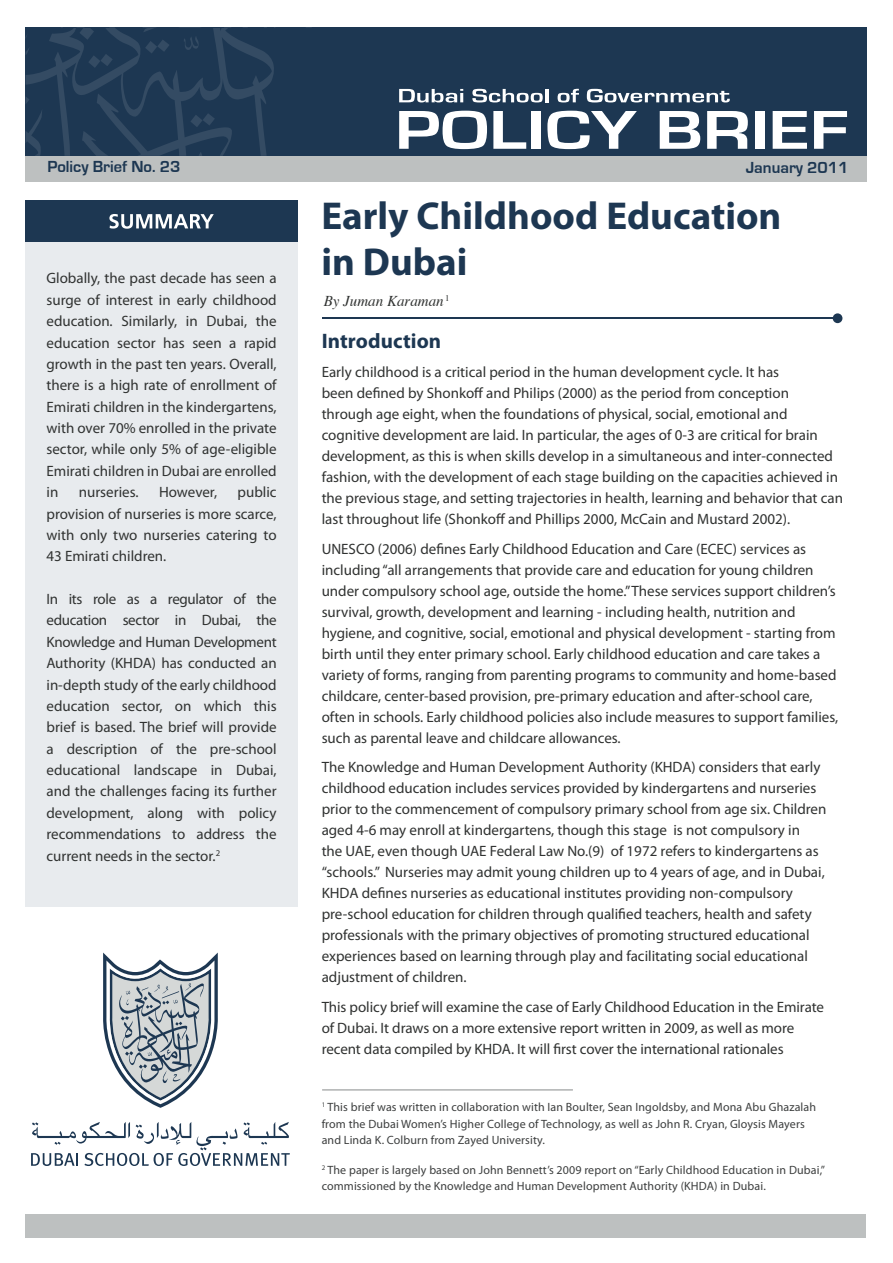
<style>
.page{position:relative;width:893px;height:1263px;background:#fff}
.page>*{position:absolute;margin:0;border:0;box-sizing:border-box;transform-origin:0 0}
.t1{font:700 39px/45.8px "Myriad Pro";color:#1d3752}
.t2{font:700 21px "Myriad Pro";letter-spacing:.005em;color:#1d3752}
.t3{font:700 16.5px "Eurostile";color:#1d3752}
.t4{font:15px/21px "Myriad Pro";color:#303231}
.t5{font:italic 15px "Times";color:#303231}
.t6{font:12px/16.5px "Myriad Pro";letter-spacing:.01em;color:#3d3f3f}
</style>
<div class="page">
<div style="left:26px;top:1214px;width:840px;height:23px;background:#bdc0c0"></div>
<div style="left:26px;top:28px;width:841px;height:153px;background:#1d3752"></div>
<svg style="left:26px;top:27px;width:288px;height:129px"></svg>
<svg style="left:399px;top:89px;width:64px;height:13px"></svg>
<svg style="left:472px;top:89px;width:76px;height:13px"></svg>
<svg style="left:558px;top:89px;width:21px;height:13px"></svg>
<svg style="left:587px;top:89px;width:143px;height:13px"></svg>
<svg style="left:399px;top:111px;width:88px;height:38px"></svg>
<svg style="left:493px;top:111px;width:33px;height:38px"></svg>
<div style="left:531px;top:111px;width:9px;height:38px;background:#fff"></div>
<svg style="left:547px;top:111px;width:90px;height:38px"></svg>
<svg style="left:660px;top:111px;width:40px;height:38px"></svg>
<svg style="left:707px;top:111px;width:41px;height:38px"></svg>
<div style="left:755px;top:111px;width:10px;height:38px;background:#fff"></div>
<svg style="left:773px;top:111px;width:34px;height:38px"></svg>
<svg style="left:814px;top:111px;width:33px;height:38px"></svg>
<div style="left:26px;top:156px;width:841px;height:25px;background:#bdc0c0"></div>
<div style="left:26px;top:212px;width:272px;height:695px;background:#e8ebee"></div>
<div style="left:26px;top:200px;width:272px;height:41px;background:#1d3752"></div>
<svg style="left:109px;top:214px;width:105px;height:15px"></svg>
<div style="left:833px;top:313px;width:9px;height:10px;background:#1d3752;border-radius:50%"></div>
<hr style="left:322px;top:317px;width:516px;height:2px;background:#1d3752">
<svg style="left:103px;top:952px;width:115px;height:156px"></svg>
<svg style="left:31px;top:1122px;width:259px;height:44px"></svg>
<hr style="left:322px;top:1089px;width:251px;height:1px;background:#888a8a">
<p class="t3" style="left:47px;top:157px;width:135px">Policy Brief No. 23</p>
<p class="t3" style="left:746px;top:158px;width:104px">January 2011</p>
<p class="t4" style="left:46px;top:267px;width:232px;text-align:justify">Globally, the past decade has seen a surge of interest in early childhood education. Similarly, in Dubai, the education sector has seen a rapid growth in the past ten years. Overall, there is a high rate of enrollment of Emirati children in the kindergartens, with over 70% enrolled in the private sector, while only 5% of age-eligible Emirati children in Dubai are enrolled in</p>
<p class="t4" style="left:46px;top:481px;width:232px;text-align:justify;text-indent:191px">public provision of nurseries is more scarce, with only two nurseries catering to 43 Emirati children.</p>
<p class="t4" style="left:46px;top:588px;width:232px;text-align:justify">In its role as a regulator of the education sector in Dubai, the Knowledge and Human Development Authority (KHDA) has conducted an in-depth study of the early childhood education sector, on which this brief is based. The brief will provide a description of the pre-school educational landscape in Dubai, and the challenges facing its further development, along with policy recommendations to address the current needs in the sector.<sup>2</sup></p>
<p class="t4" style="left:79px;top:481px;width:61px">nurseries.</p>
<p class="t4" style="left:159px;top:481px;width:60px">However,</p>
<h1 class="t1" style="left:321px;top:192px;width:461px">Early Childhood Education in Dubai</h1>
<p class="t5" style="left:324px;top:288px;width:128px">By Juman Karaman <sup>1</sup></p>
<h2 class="t2" style="left:322px;top:327px;width:121px">Introduction</h2>
<p class="t4" style="left:322px;top:362px;width:523px">Early childhood is a critical period in the human development cycle. It has<br>been defined by Shonkoff and Philips (2000) as the period from conception through age eight, when the foundations of physical, social, emotional and cognitive development are laid. In particular, the ages of 0-3 are critical for brain development, as this is when skills develop in a simultaneous and inter-connected fashion, with the development of each stage building on the capacities achieved in the previous stage, and setting trajectories in health, learning and behavior that can last throughout life (Shonkoff and Phillips 2000, McCain and Mustard 2002).</p>
<p class="t4" style="left:322px;top:538px;width:518px">UNESCO (2006) defines Early Childhood Education and Care (ECEC) services as including “all arrangements that provide care and education for young children under compulsory school age, outside the home.” These services support children’s survival, growth, development and learning - including health, nutrition and hygiene, and cognitive, social, emotional and physical development - starting from birth until they enter primary school. Early childhood education and care takes a variety of forms, ranging from parenting programs to community and home-based childcare, center-based provision, pre-primary education and after-school care, often in schools. Early childhood policies also include measures to support families, such as parental leave and childcare allowances.</p>
<p class="t4" style="left:322px;top:757px;width:506px">The Knowledge and Human Development Authority (KHDA) considers that early childhood education includes services provided by kindergartens and nurseries prior to the commencement of compulsory primary school from age six. Children aged 4-6 may enroll at kindergartens, though this stage is not compulsory in<br>the UAE, even though UAE Federal Law No.(9) of 1972 refers to kindergartens as “schools.” Nurseries may admit young children up to 4 years of age, and in Dubai, KHDA defines nurseries as educational institutes providing non-compulsory pre-school education for children through qualified teachers, health and safety professionals with the primary objectives of promoting structured educational experiences based on learning through play and facilitating social educational adjustment of children.</p>
<p class="t4" style="left:322px;top:996px;width:504px">This policy brief will examine the case of Early Childhood Education in the Emirate of Dubai. It draws on a more extensive report written in 2009, as well as more recent data compiled by KHDA. It will first cover the international rationales</p>
<p class="t6" style="left:322px;top:1099px;width:496px"><sup>1</sup> This brief was written in collaboration with Ian Boulter, Sean Ingoldsby, and Mona Abu Ghazalah from the Dubai Women’s Higher College of Technology, as well as John R. Cryan, Gloysis Mayers and Linda K. Colburn from Zayed University.</p>
<p class="t6" style="left:322px;top:1161px;width:505px"><sup>2</sup> The paper is largely based on John Bennett’s 2009 report on “Early Childhood Education in Dubai,” commissioned by the Knowledge and Human Development Authority (KHDA) in Dubai.</p>
</div>
